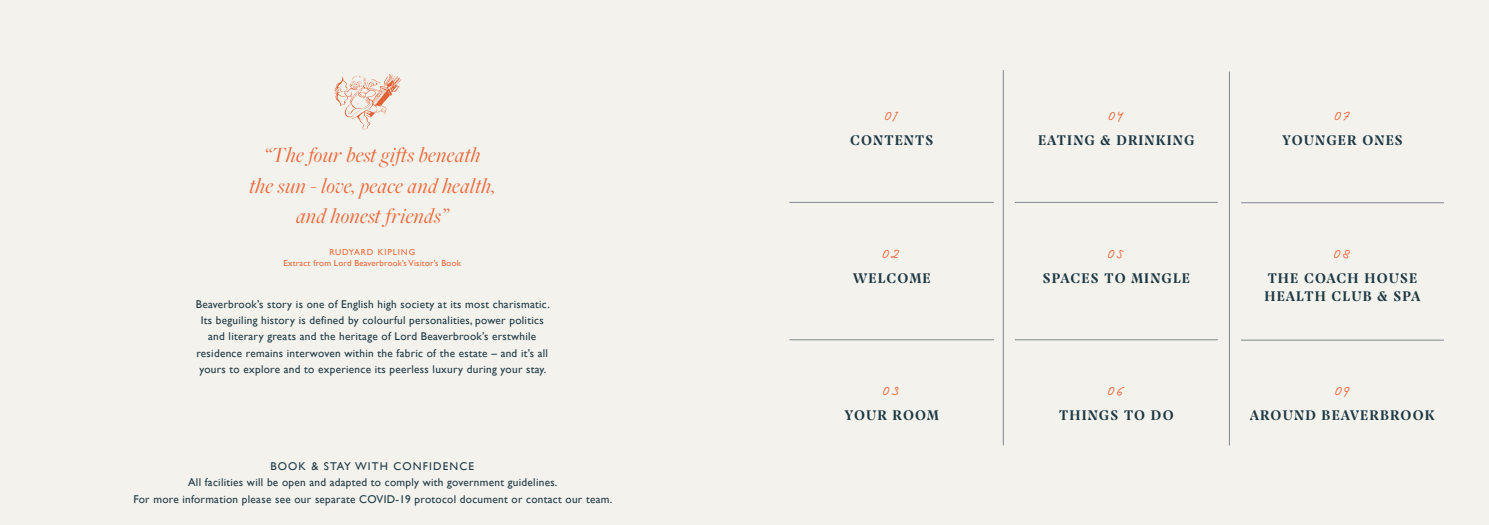
<style>
.page{position:relative;width:1489px;height:525px;background:#fff}
.page>*{position:absolute;margin:0;border:0;box-sizing:border-box;transform-origin:0 0}
.t1{font:23.75px "The Doctor";letter-spacing:.075em;color:#ec6839}
.t2{font:italic 22.5px/30px "Freight Big Pro";letter-spacing:.015em;color:#ec6839;text-align:center}
.t3{font:15px/18px "Prospectus Std Bld";letter-spacing:.075em;color:#1e3944}
.t4{font:11.25px/16.2px "Gill Sans";letter-spacing:.025em;color:#1e3944;text-align:center}
.t5{font:8.75px/11.2px "Gill Sans";letter-spacing:.025em;color:#ec6839;text-align:center}
</style>
<div class="page">
<div style="left:0;top:0;width:1488px;height:524px;background:#f3f2ed"></div>
<hr style="left:1003px;top:70px;width:1px;height:375px;background:#808891">
<hr style="left:1229px;top:71px;width:1px;height:374px;background:#808891">
<hr style="left:1014px;top:339px;width:203px;height:1px;background:#808891">
<hr style="left:1014px;top:202px;width:203px;height:1px;background:#808891">
<hr style="left:1240px;top:340px;width:203px;height:1px;background:#808891">
<hr style="left:1240px;top:202px;width:203px;height:1px;background:#808891">
<hr style="left:789px;top:339px;width:204px;height:1px;background:#808891">
<hr style="left:789px;top:202px;width:204px;height:1px;background:#808891">
<svg style="left:334px;top:74px;width:67px;height:56px"></svg>
<h2 class="t2" style="left:249px;top:139px;width:247px">“The four best gifts beneath the sun - love, peace and health, and honest friends”</h2>
<p class="t5" style="left:283px;top:246px;width:179px">RUDYARD KIPLING<br>Extract from Lord Beaverbrook’s Visitor’s Book</p>
<p class="t4" style="left:196px;top:295px;width:355px">Beaverbrook’s story is one of English high society at its most charismatic.<br>Its beguiling history is defined by colourful personalities, power politics and literary greats and the heritage of Lord Beaverbrook’s erstwhile residence remains interwoven within the fabric of the estate – and it’s all yours to explore and to experience its peerless luxury during your stay.</p>
<p class="t4" style="left:133px;top:457px;width:480px">BOOK &amp; STAY WITH CONFIDENCE<br>All facilities will be open and adapted to comply with government guidelines.<br>For more information please see our separate COVID-19 protocol document or contact our team.</p>
<h1 class="t1" style="left:885px;top:98px;width:15px">01</h1>
<h3 class="t3" style="left:850px;top:131px;width:85px">CONTENTS</h3>
<h1 class="t1" style="left:1108px;top:98px;width:16px">04</h1>
<h3 class="t3" style="left:1038px;top:131px;width:158px">EATING &amp; DRINKING</h3>
<h1 class="t1" style="left:1334px;top:98px;width:17px">07</h1>
<h3 class="t3" style="left:1282px;top:131px;width:122px">YOUNGER ONES</h3>
<h1 class="t1" style="left:882px;top:235px;width:19px">02</h1>
<h3 class="t3" style="left:852px;top:268px;width:79px">WELCOME</h3>
<h1 class="t1" style="left:1107px;top:235px;width:18px">05</h1>
<h3 class="t3" style="left:1042px;top:268px;width:149px">SPACES TO MINGLE</h3>
<h1 class="t1" style="left:1333px;top:235px;width:18px">08</h1>
<h3 class="t3" style="left:1264px;top:268px;width:157px">THE COACH HOUSE<br>HEALTH CLUB &amp; SPA</h3>
<h1 class="t1" style="left:883px;top:373px;width:18px">03</h1>
<h3 class="t3" style="left:844px;top:406px;width:96px">YOUR ROOM</h3>
<h1 class="t1" style="left:1108px;top:373px;width:18px">06</h1>
<h3 class="t3" style="left:1059px;top:406px;width:116px">THINGS TO DO</h3>
<h1 class="t1" style="left:1335px;top:373px;width:16px">09</h1>
<h3 class="t3" style="left:1250px;top:406px;width:186px">AROUND BEAVERBROOK</h3>
</div>
